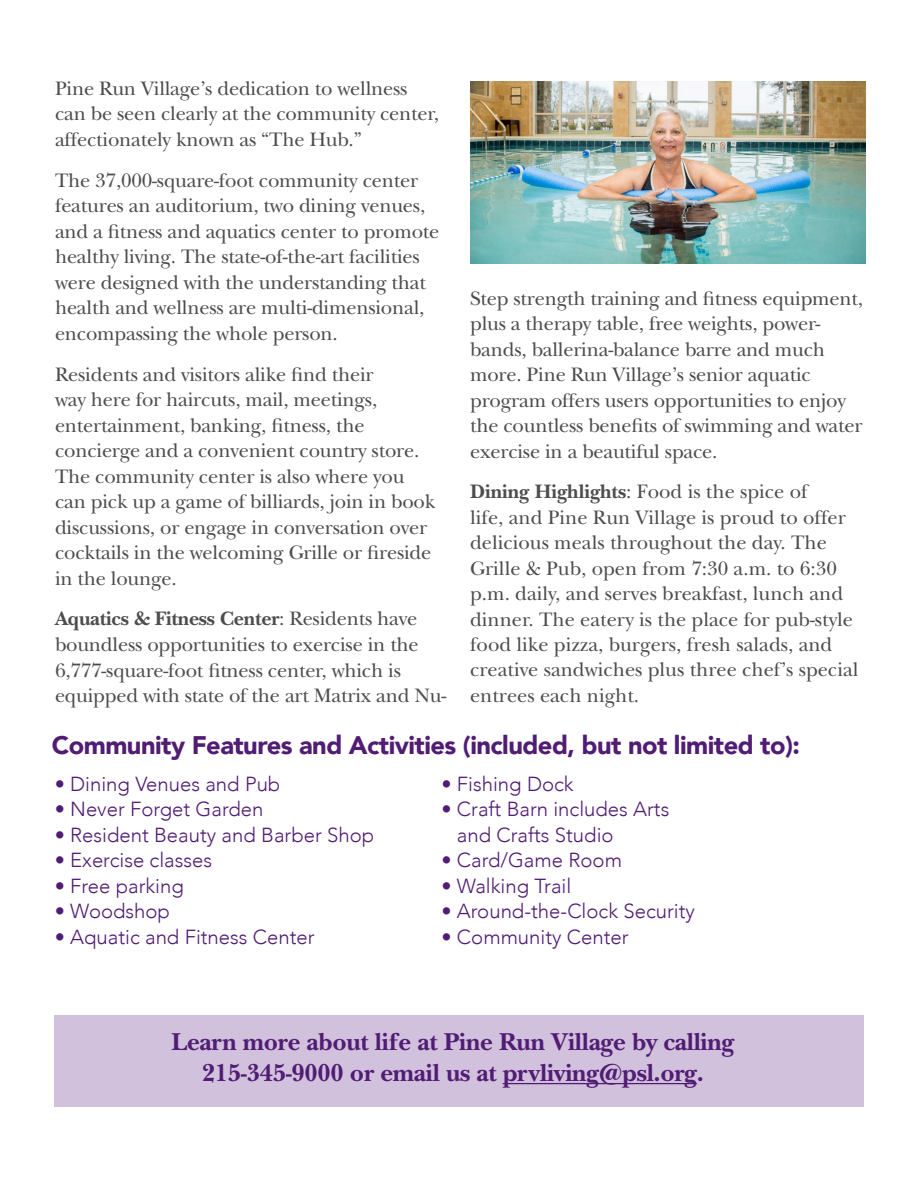
<style>
.page{position:relative;width:918px;height:1188px;background:#fff}
.page>*{position:absolute;margin:0;border:0;box-sizing:border-box;transform-origin:0 0}
.t1{font:700 25.5px/30.6px "New Baskerville Std";letter-spacing:-.01em;color:#511c74;text-align:center}
.t2{font:900 25.35px "Avenir";letter-spacing:-.02em;color:#511c74}
.t3{font:20.4px/25.5px "New Baskerville Std";letter-spacing:-.01em;color:#4d4d4d}
.t4{font:300 20.4px/25.3px "Avenir";color:#511c74}
.s1{font-weight:700}
</style>
<div class="page">
<img style="left:470px;top:81px;width:395px;height:183px">
<div style="left:54px;top:1015px;width:810px;height:92px;background:#d2c1dd"></div>
<hr style="left:503px;top:1083px;width:194px;height:1px;background:#511c74">
<p class="t3" style="left:55px;top:76px;width:386px">Pine Run Village’s dedication to wellness can be seen clearly at the community center, affectionately known as “The Hub.”</p>
<p class="t3" style="left:55px;top:167px;width:386px">The 37,000-square-foot community center features an auditorium, two dining venues, and a fitness and aquatics center to promote healthy living. The state-of-the-art facilities were designed with the understanding that health and wellness are multi-dimensional, encompassing the whole person.</p>
<p class="t3" style="left:55px;top:361px;width:382px">Residents and visitors alike find their<br>way here for haircuts, mail, meetings, entertainment, banking, fitness, the concierge and a convenient country store.<br>The community center is also where you can pick up a game of billiards, join in book discussions, or engage in conversation over cocktails in the welcoming Grille or fireside in the lounge.</p>
<p class="t3" style="left:55px;top:606px;width:393px"><span class="s1">Aquatics &amp; Fitness Center</span>: Residents have boundless opportunities to exercise in the 6,777-square-foot fitness center, which is equipped with state of the art Matrix and Nu-</p>
<p class="t3" style="left:470px;top:286px;width:395px">Step strength training and fitness equipment, plus a therapy table, free weights, power&shy;bands, ballerina-balance barre and much more. Pine Run Village’s senior aquatic program offers users opportunities to enjoy the countless benefits of swimming and water exercise in a beautiful space.</p>
<p class="t3" style="left:470px;top:479px;width:390px"><span class="s1">Dining Highlights</span>: Food is the spice of<br>life, and Pine Run Village is proud to offer delicious meals throughout the day. The Grille &amp; Pub, open from 7:30 a.m. to 6:30 p.m. daily, and serves breakfast, lunch and dinner. The eatery is the place for pub-style food like pizza, burgers, fresh salads, and creative sandwiches plus three chef’s special entrees each night.</p>
<p class="t2" style="left:52px;top:724px;width:750px">Community Features and Activities (included, but not limited to):</p>
<p class="t4" style="left:55px;top:771px;width:227px">• Dining Venues and Pub</p>
<p class="t4" style="left:55px;top:797px;width:210px">• Never Forget Garden</p>
<p class="t4" style="left:55px;top:822px;width:321px">• Resident Beauty and Barber Shop</p>
<p class="t4" style="left:55px;top:848px;width:159px">• Exercise classes</p>
<p class="t4" style="left:55px;top:873px;width:131px">• Free parking</p>
<p class="t4" style="left:55px;top:898px;width:117px">• Woodshop</p>
<p class="t4" style="left:55px;top:924px;width:261px">• Aquatic and Fitness Center</p>
<p class="t4" style="left:442px;top:771px;width:134px">• Fishing Dock</p>
<p class="t4" style="left:457px;top:797px;width:214px;text-indent:-15px">• Craft Barn includes Arts and Crafts Studio</p>
<p class="t4" style="left:441px;top:848px;width:182px">• Card/Game Room</p>
<p class="t4" style="left:441px;top:873px;width:131px">• Walking Trail</p>
<p class="t4" style="left:441px;top:898px;width:255px">• Around-the-Clock Security</p>
<p class="t4" style="left:441px;top:924px;width:189px">• Community Center</p>
<p class="t1" style="left:171px;top:1027px;width:564px">Learn more about life at Pine Run Village by calling<br>215-345-9000 or email us at prvliving@psl.org.</p>
</div>
